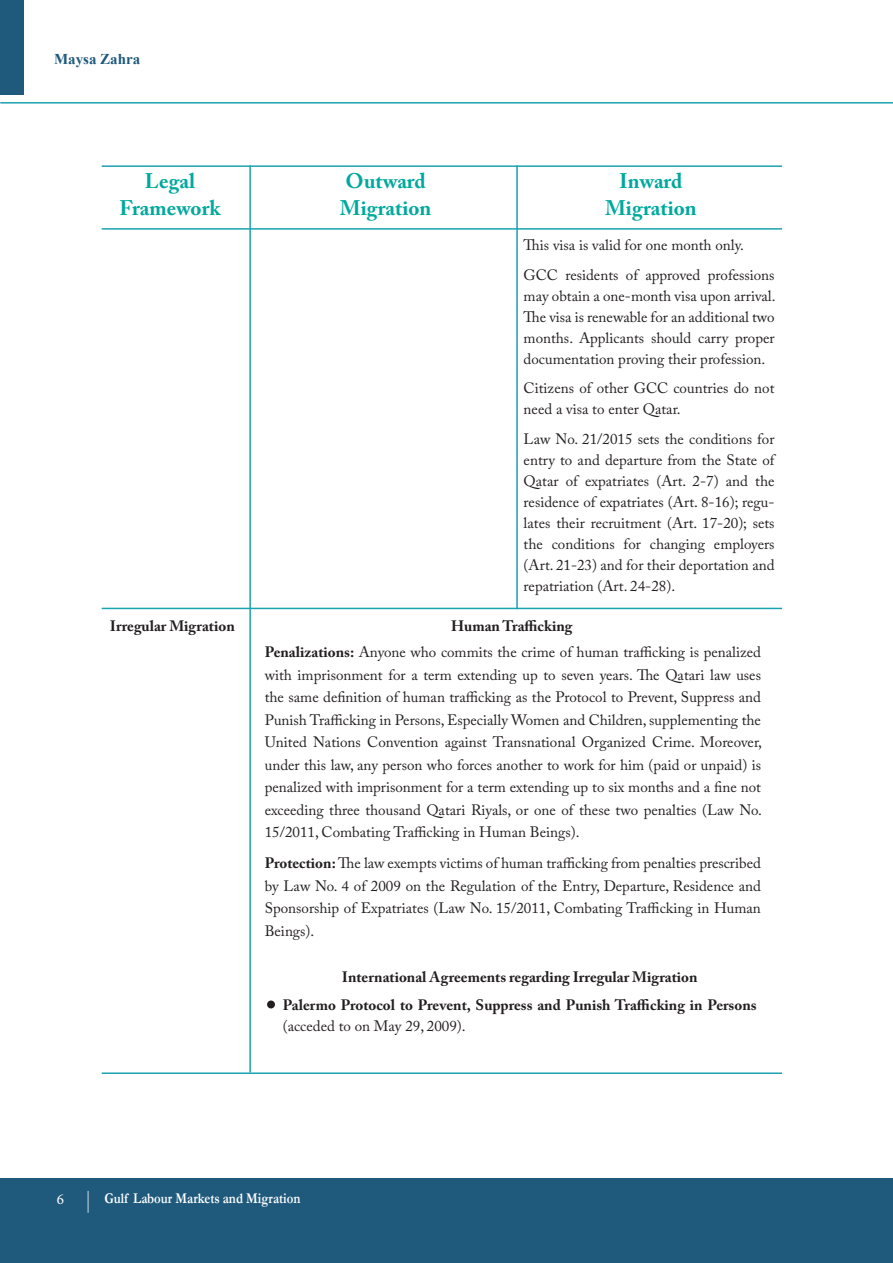
<style>
.page{position:relative;width:893px;height:1263px;background:#fff}
.page>*{position:absolute;margin:0;border:0;box-sizing:border-box;transform-origin:0 0}
.t1{font:700 21px/27px "Adobe Caslon Pro";color:#00a99d;text-align:center}
.t2{font:15px/21px "Adobe Caslon Pro";color:#231f20;text-align:justify}
.t3{font:700 15px/28.8px "Adobe Caslon Pro";color:#231f20;text-align:center}
.t4{font:700 15px "Garamond";color:#fff;scale:.85 1}
.t5{font:700 15px "Times New Roman";color:#1f5a7d}
.t6{font:15px "Minion Pro";color:#fff}
.s1{font-weight:700}
</style>
<div class="page">
<div style="left:0;top:1179px;width:893px;height:84px;background:#1f5a7d"></div>
<hr style="left:0;top:102px;width:893px;height:2px;background:#1ba2b0">
<div style="left:0;top:0;width:24px;height:94px;background:#1f5a7d"></div>
<svg style="left:88px;top:1191px;width:1px;height:22px"></svg>
<hr style="left:102px;top:165px;width:680px;height:2px;background:#1ba2b0">
<hr style="left:102px;top:1072px;width:680px;height:2px;background:#1ba2b0">
<hr style="left:102px;top:228px;width:680px;height:2px;background:#1ba2b0">
<hr style="left:102px;top:608px;width:680px;height:1px;background:#1ba2b0">
<hr style="left:249px;top:165px;width:2px;height:907px;background:#1ba2b0">
<hr style="left:516px;top:165px;width:2px;height:444px;background:#1ba2b0">
<div style="left:267px;top:1000px;width:8px;height:8px;background:#231f20;border-radius:50%"></div>
<p class="t5" style="left:54px;top:49px;width:88px">Maysa Zahra</p>
<h1 class="t1" style="left:120px;top:167px;width:102px">Legal<br>Framework</h1>
<h1 class="t1" style="left:340px;top:167px;width:93px;text-align:left">Outward<br>Migration</h1>
<h1 class="t1" style="left:605px;top:167px;width:93px">Inward<br>Migration</h1>
<p class="t2" style="left:524px;top:230px;width:252px;line-height:29.5px">This visa is valid for one month only.<br>GCC residents of approved professions</p>
<p class="t2" style="left:524px;top:285px;width:253px">may obtain a one-month visa upon arrival.<br>The visa is renewable for an additional two months. Applicants should carry proper documentation proving their profession.</p>
<p class="t2" style="left:524px;top:377px;width:252px">Citizens of other GCC countries do not need a visa to enter Qatar.</p>
<p class="t2" style="left:524px;top:428px;width:252px">Law No. 21/2015 sets the conditions for entry to and departure from the State of Qatar of expatriates (Art. 2-7) and the residence of expatriates (Art. 8-16); regu&shy;lates their recruitment (Art. 17-20); sets the conditions for changing employers (Art. 21-23) and for their deportation and repatriation (Art. 24-28).</p>
<p class="t3" style="left:110px;top:611px;width:126px">Irregular Migration</p>
<p class="t2" style="left:265px;top:612px;width:498px;line-height:26.2px;text-align:center"><span class="s1">Human Trafficking<br>Penalizations:</span> Anyone who commits the crime of human trafficking is penalized</p>
<p class="t2" style="left:265px;top:663px;width:499px;line-height:22.5px">with imprisonment for a term extending up to seven years. The Qatari law uses the same definition of human trafficking as the Protocol to Prevent, Suppress and Punish Trafficking in Persons, Especially Women and Children, supplementing the United Nations Convention against Transnational Organized Crime. Moreover, under this law, any person who forces another to work for him (paid or unpaid) is penalized with imprisonment for a term extending up to six months and a fine not exceeding three thousand Qatari Riyals, or one of these two penalties (Law No.<br>15/2011, Combating Trafficking in Human Beings).</p>
<p class="t2" style="left:265px;top:852px;width:498px;line-height:22.5px"><span class="s1">Protection:</span> The law exempts victims of human trafficking from penalties prescribed by Law No. 4 of 2009 on the Regulation of the Entry, Departure, Residence and Sponsorship of Expatriates (Law No. 15/2011, Combating Trafficking in Human Beings).</p>
<p class="t3" style="left:283px;top:962px;width:475px">International Agreements regarding Irregular Migration<br>Palermo Protocol to Prevent, Suppress and Punish Trafficking in Persons</p>
<p class="t2" style="left:283px;top:1015px;width:184px">(acceded to on May 29, 2009).</p>
<p class="t6" style="left:57px;top:1189px;width:9px">6</p>
<p class="t4" style="left:105px;top:1189px;width:232px">Gulf Labour Markets and Migration</p>
</div>
